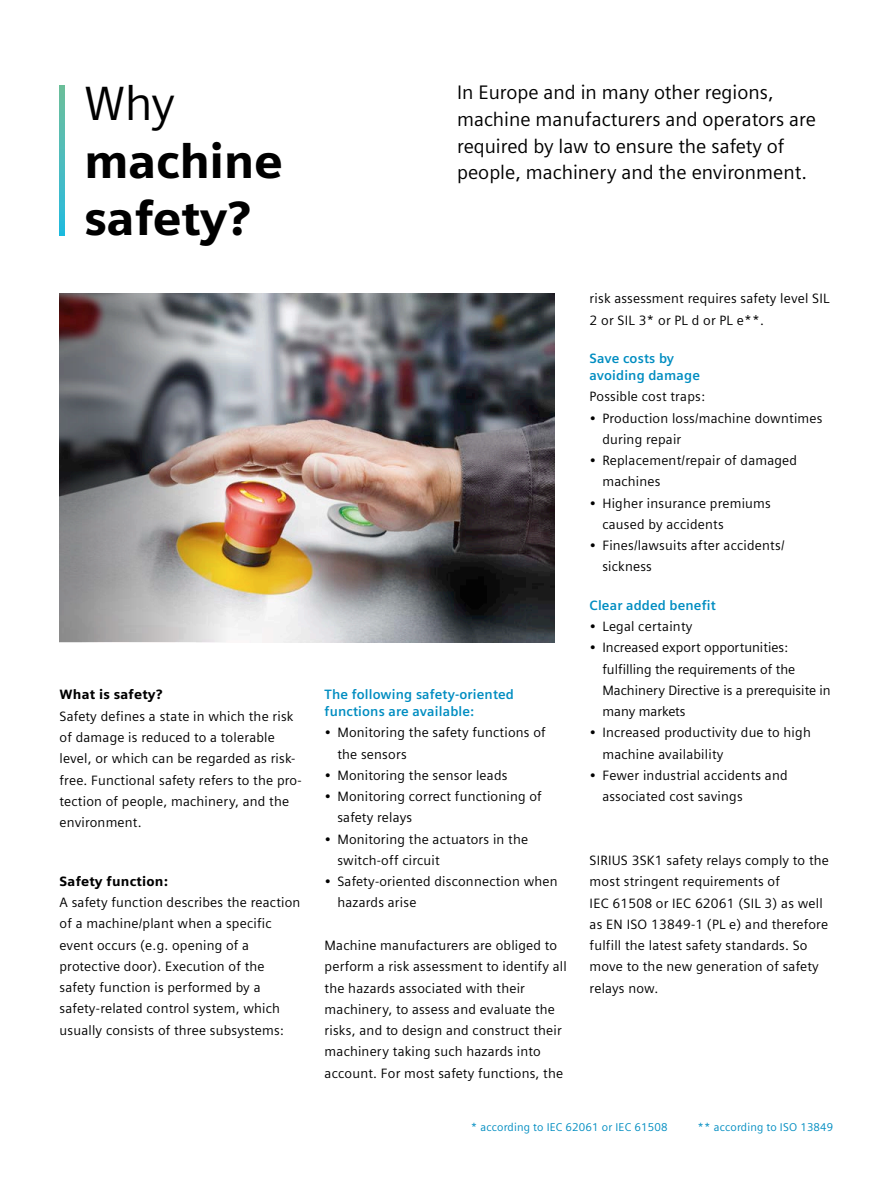
<style>
.page{position:relative;width:893px;height:1191px;background:#fff}
.page>*{position:absolute;margin:0;border:0;box-sizing:border-box;transform-origin:0 0}
.t1{font:900 48px/57.6px "Siemens Sans";letter-spacing:-.01em;color:#000}
.t2{font:48px "Siemens Sans Global";color:#000}
.t3{font:19.5px/26.5px "Siemens Sans Global";color:#000}
.t4{font:13.5px/21.3px "Siemens Sans Global";letter-spacing:.015em;color:#000}
.t5{font:700 13.5px/17px "Siemens Sans Global";letter-spacing:.01em;color:#008dc1}
.t6{font:900 13.5px "Siemens Sans";letter-spacing:.015em;color:#000}
.t7{font:11.25px "Siemens Sans Global";letter-spacing:.015em;color:#008dc1}
</style>
<div class="page">
<img style="left:230px;top:293px;width:325px;height:349px">
<svg style="left:60px;top:293px;width:170px;height:349px;background:#8d8986"></svg>
<svg style="left:60px;top:85px;width:4px;height:150px"></svg>
<h1 class="t2" style="left:84px;top:68px;width:92px">Why</h1>
<h1 class="t1" style="left:84px;top:132px;width:200px">machine safety?</h1>
<p class="t6" style="left:60px;top:686px;width:104px">What is safety?</p>
<p class="t4" style="left:60px;top:706px;width:243px">Safety defines a state in which the risk of damage is reduced to a tolerable level, or which can be regarded as risk&shy;free. Functional safety refers to the pro&shy;tection of people, machinery, and the environment.</p>
<p class="t6" style="left:60px;top:873px;width:110px">Safety function:</p>
<p class="t4" style="left:60px;top:892px;width:242px">A safety function describes the reaction of a machine/plant when a specific event occurs (e.g. opening of a protective door). Execution of the safety function is performed by a safety-related control system, which usually consists of three subsystems:</p>
<h2 class="t3" style="left:457px;top:80px;width:360px">In Europe and in many other regions, machine manufacturers and operators are required by law to ensure the safety of people, machinery and the environment.</h2>
<p class="t5" style="left:325px;top:686px;width:191px">The following safety-oriented functions are available:</p>
<p class="t4" style="left:337px;top:722px;width:210px;text-indent:-13px">• Monitoring the safety functions of the sensors</p>
<p class="t4" style="left:325px;top:765px;width:184px">• Monitoring the sensor leads</p>
<p class="t4" style="left:337px;top:786px;width:206px;text-indent:-13px">• Monitoring correct functioning of safety relays</p>
<p class="t4" style="left:337px;top:829px;width:192px;text-indent:-13px">• Monitoring the actuators in the switch-off circuit</p>
<p class="t4" style="left:337px;top:871px;width:222px;text-indent:-13px">• Safety-oriented disconnection when hazards arise</p>
<p class="t4" style="left:325px;top:935px;width:244px">Machine manufacturers are obliged to perform a risk assessment to identify all the hazards associated with their machinery, to assess and evaluate the risks, and to design and construct their machinery taking such hazards into account. For most safety functions, the</p>
<p class="t4" style="left:590px;top:289px;width:241px">risk assessment requires safety level SIL<br>2 or SIL 3* or PL d or PL e**.</p>
<p class="t5" style="left:590px;top:350px;width:112px">Save costs by avoiding damage</p>
<p class="t4" style="left:590px;top:386px;width:117px">Possible cost traps:</p>
<p class="t4" style="left:602px;top:408px;width:222px;text-indent:-13px">• Production loss/machine downtimes during repair</p>
<p class="t4" style="left:602px;top:450px;width:196px;text-indent:-13px">• Replacement/repair of damaged machines</p>
<p class="t4" style="left:602px;top:493px;width:170px;text-indent:-13px">• Higher insurance premiums caused by accidents</p>
<p class="t4" style="left:602px;top:535px;width:184px;text-indent:-13px">• Fines/lawsuits after accidents/ sickness</p>
<p class="t5" style="left:590px;top:596px;width:128px">Clear added benefit</p>
<p class="t4" style="left:590px;top:616px;width:104px">• Legal certainty</p>
<p class="t4" style="left:602px;top:637px;width:230px;text-indent:-13px">• Increased export opportunities: fulfilling the requirements of the<br>Machinery Directive is a prerequisite in many markets</p>
<p class="t4" style="left:602px;top:722px;width:210px;text-indent:-13px">• Increased productivity due to high machine availability</p>
<p class="t4" style="left:602px;top:765px;width:187px;text-indent:-13px">• Fewer industrial accidents and associated cost savings</p>
<p class="t4" style="left:590px;top:850px;width:241px">SIRIUS 3SK1 safety relays comply to the most stringent requirements of<br>IEC 61508 or IEC 62061 (SIL 3) as well as EN ISO 13849-1 (PL e) and therefore fulfill the latest safety standards. So move to the new generation of safety relays now.</p>
<p class="t7" style="left:471px;top:1119px;width:198px">* according to IEC 62061 or IEC 61508</p>
<p class="t7" style="left:697px;top:1119px;width:137px">** according to ISO 13849</p>
</div>
